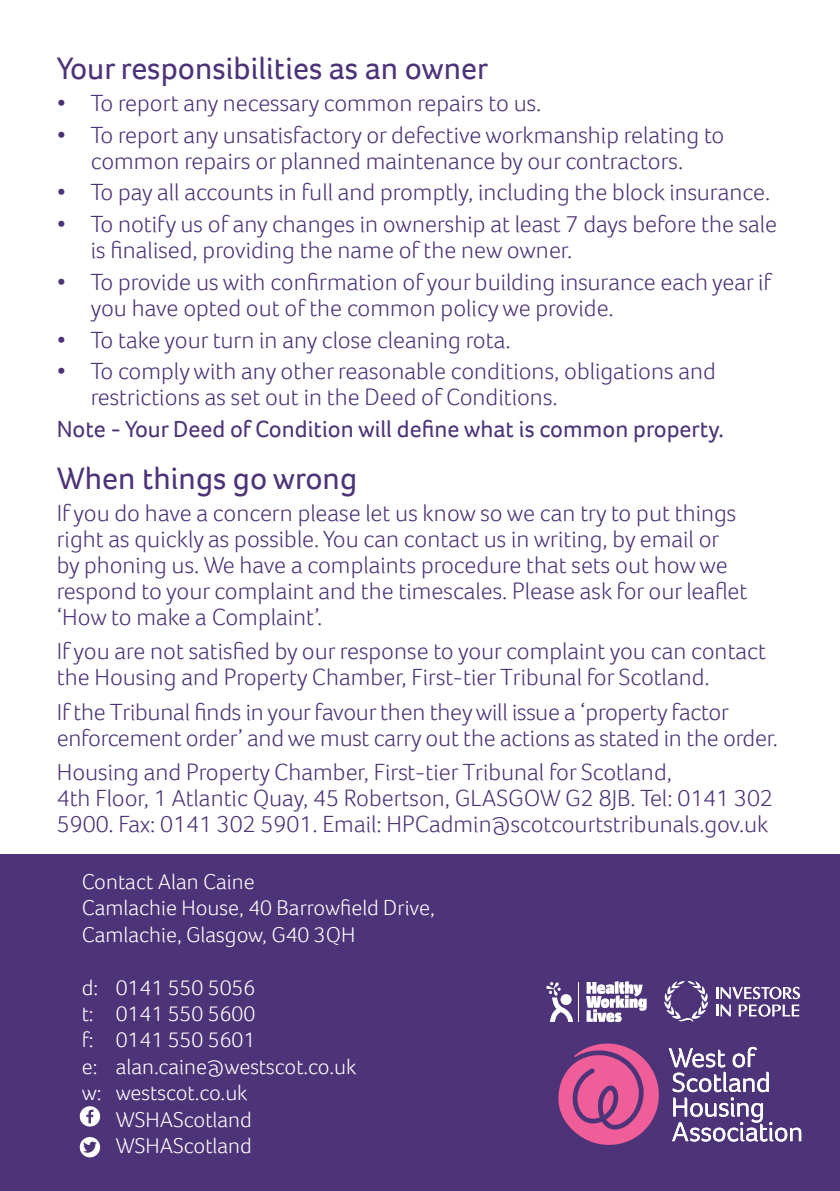
<style>
.page{position:relative;width:840px;height:1191px;background:#fff}
.page>*{position:absolute;margin:0;border:0;box-sizing:border-box;transform-origin:0 0}
.t1{font:32px "Foco";color:#4d3378}
.t2{font:300 24px/26px "Foco";color:#4d3378}
.t3{font:24px "Foco";color:#4d3378}
.t4{font:300 22px/26.4px "Foco";color:#fff}
</style>
<div class="page">
<div style="left:0;top:855px;width:839px;height:336px;background:#4d3378"></div>
<svg style="left:668px;top:1047px;width:132px;height:94px"></svg>
<svg style="left:558px;top:1043px;width:101px;height:101px"></svg>
<svg style="left:80px;top:1106px;width:20px;height:20px"></svg>
<svg style="left:80px;top:1137px;width:20px;height:20px"></svg>
<hr style="left:578px;top:982px;width:1px;height:40px;background:#fff">
<svg style="left:546px;top:982px;width:26px;height:40px"></svg>
<svg style="left:586px;top:981px;width:60px;height:41px"></svg>
<svg style="left:716px;top:986px;width:83px;height:30px"></svg>
<svg style="left:664px;top:981px;width:44px;height:41px"></svg>
<p class="t1" style="left:57px;top:47px;width:433px">Your responsibilities as an owner</p>
<p class="t2" style="left:57px;top:90px;width:486px">• To report any necessary common repairs to us.</p>
<p class="t2" style="left:57px;top:121px;width:668px;text-align:center">• To report any unsatisfactory or defective workmanship relating to common repairs or planned maintenance by our contractors.</p>
<p class="t2" style="left:57px;top:179px;width:714px">• To pay all accounts in full and promptly, including the block insurance.</p>
<p class="t2" style="left:91px;top:211px;width:687px;text-indent:-34px">• To notify us of any changes in ownership at least 7 days before the sale is finalised, providing the name of the new owner.</p>
<p class="t2" style="left:91px;top:268px;width:681px;text-indent:-34px">• To provide us with confirmation of your building insurance each year if you have opted out of the common policy we provide.</p>
<p class="t2" style="left:57px;top:326px;width:455px">• To take your turn in any close cleaning rota.</p>
<p class="t2" style="left:91px;top:358px;width:626px;text-indent:-34px">• To comply with any other reasonable conditions, obligations and restrictions as set out in the Deed of Conditions.</p>
<p class="t3" style="left:57px;top:413px;width:668px">Note - Your Deed of Condition will define what is common property.</p>
<p class="t1" style="left:57px;top:457px;width:302px">When things go wrong</p>
<p class="t2" style="left:57px;top:499px;width:691px">If you do have a concern please let us know so we can try to put things right as quickly as possible. You can contact us in writing, by email or by phoning us. We have a complaints procedure that sets out how we respond to your complaint and the timescales. Please ask for our leaflet ‘How to make a Complaint’.</p>
<p class="t2" style="left:57px;top:638px;width:710px">If you are not satisfied by our response to your complaint you can contact the Housing and Property Chamber, First-tier Tribunal for Scotland.</p>
<p class="t2" style="left:57px;top:698px;width:722px">If the Tribunal finds in your favour then they will issue a ‘property factor enforcement order’ and we must carry out the actions as stated in the order.</p>
<p class="t2" style="left:57px;top:759px;width:616px">Housing and Property Chamber, First-tier Tribunal for Scotland,</p>
<p class="t2" style="left:57px;top:785px;width:717px">4th Floor, 1 Atlantic Quay, 45 Robertson, GLASGOW G2 8JB. Tel: 0141 302<br>5900. Fax: 0141 302 5901. Email: HPCadmin@scotcourtstribunals.gov.uk</p>
<p class="t4" style="left:82px;top:868px;width:174px">Contact Alan Caine</p>
<p class="t4" style="left:82px;top:894px;width:354px">Camlachie House, 40 Barrowfield Drive,<br>Camlachie, Glasgow, G40 3QH</p>
<p class="t4" style="left:82px;top:973px;width:175px">d: 0141 550 5056</p>
<p class="t4" style="left:82px;top:1000px;width:175px">t: 0141 550 5600</p>
<p class="t4" style="left:82px;top:1026px;width:175px">f: 0141 550 5601</p>
<p class="t4" style="left:82px;top:1053px;width:276px">e: alan.caine@westscot.co.uk</p>
<p class="t4" style="left:82px;top:1079px;width:167px">w: westscot.co.uk</p>
<p class="t4" style="left:116px;top:1105px;width:137px">WSHAScotland</p>
<p class="t4" style="left:116px;top:1132px;width:137px">WSHAScotland</p>
</div>
